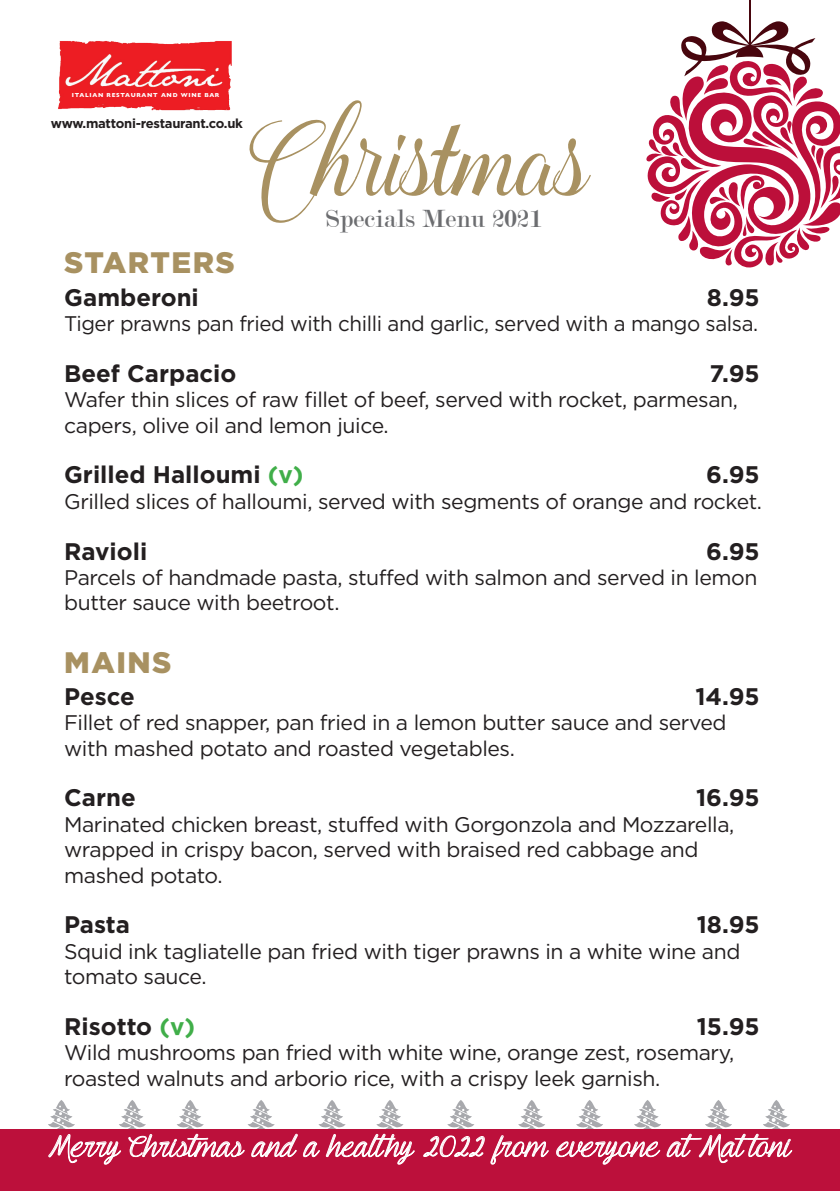
<style>
.page{position:relative;width:840px;height:1191px;background:#fff}
.page>*{position:absolute;margin:0;border:0;box-sizing:border-box;transform-origin:0 0}
.t1{font:108.6px "Maphylla";color:#a89161}
.t2{font:50.8px "Merry Christmas Flake";color:#a8a9ad}
.t3{font:29.6px "Mf Young&Beautiful";letter-spacing:.015em;color:#fff}
.t4{font:900 29.6px "Gotham";letter-spacing:.05em;color:#a89161}
.t5{font:26.8px "Modern";letter-spacing:.01em;color:#6c6d70}
.t6{font:700 24px "Gotham";color:#231f20}
.t7{font:21.2px/25.4px "Gotham";letter-spacing:-.02em;color:#231f20}
.t8{font:700 13px "Gotham";letter-spacing:-.02em;color:#231f20}
.t9{font:700 5.8px "Gill Sans";letter-spacing:.12em;color:#fff}
.s1{color:#40ae49}
</style>
<div class="page">
<div style="left:0;top:1129px;width:839px;height:62px;background:#bc103b"></div>
<svg style="left:48px;top:1134px;width:73px;height:30px"></svg>
<svg style="left:128px;top:1133px;width:117px;height:25px"></svg>
<svg style="left:251px;top:1133px;width:69px;height:24px"></svg>
<svg style="left:326px;top:1133px;width:88px;height:31px"></svg>
<svg style="left:423px;top:1135px;width:61px;height:22px"></svg>
<svg style="left:490px;top:1135px;width:58px;height:30px"></svg>
<svg style="left:556px;top:1141px;width:104px;height:23px"></svg>
<svg style="left:666px;top:1133px;width:125px;height:31px"></svg>
<hr style="left:748px;top:0;width:2px;height:52px;background:#48060e">
<svg style="left:646px;top:21px;width:193px;height:247px"></svg>
<img style="left:58px;top:41px;width:174px;height:70px">
<p class="t9" style="left:72px;top:91px;width:149px">ITALIAN RESTAURANT AND WINE BAR</p>
<p class="t8" style="left:51px;top:116px;width:194px">www.mattoni-restaurant.co.uk</p>
<h1 class="t1" style="left:249px;top:95px;width:341px">Christmas</h1>
<p class="t5" style="left:326px;top:205px;width:217px">Specials Menu 2021</p>
<h3 class="t4" style="left:64px;top:246px;width:172px">STARTERS</h3>
<p class="t6" style="left:64px;top:283px;width:136px">Gamberoni</p>
<p class="t6" style="left:706px;top:283px;width:54px">8.95</p>
<p class="t7" style="left:64px;top:311px;width:695px">Tiger prawns pan fried with chilli and garlic, served with a mango salsa.</p>
<p class="t6" style="left:64px;top:359px;width:174px">Beef Carpacio</p>
<p class="t6" style="left:709px;top:359px;width:52px">7.95</p>
<p class="t7" style="left:64px;top:387px;width:675px">Wafer thin slices of raw fillet of beef, served with rocket, parmesan, capers, olive oil and lemon juice.</p>
<p class="t6" style="left:64px;top:461px;width:241px">Grilled Halloumi <span class="s1">(v)</span></p>
<p class="t6" style="left:705px;top:461px;width:55px">6.95</p>
<p class="t7" style="left:64px;top:488px;width:699px">Grilled slices of halloumi, served with segments of orange and rocket.</p>
<p class="t6" style="left:64px;top:537px;width:85px">Ravioli</p>
<p class="t6" style="left:705px;top:537px;width:55px">6.95</p>
<p class="t7" style="left:64px;top:564px;width:694px">Parcels of handmade pasta, stuffed with salmon and served in lemon butter sauce with beetroot.</p>
<h3 class="t4" style="left:64px;top:645px;width:109px">MAINS</h3>
<p class="t6" style="left:64px;top:682px;width:72px">Pesce</p>
<p class="t6" style="left:695px;top:682px;width:66px">14.95</p>
<p class="t7" style="left:64px;top:710px;width:663px">Fillet of red snapper, pan fried in a lemon butter sauce and served with mashed potato and roasted vegetables.</p>
<p class="t6" style="left:64px;top:784px;width:73px">Carne</p>
<p class="t6" style="left:695px;top:784px;width:65px">16.95</p>
<p class="t7" style="left:64px;top:811px;width:671px">Marinated chicken breast, stuffed with Gorgonzola and Mozzarella, wrapped in crispy bacon, served with braised red cabbage and mashed potato.</p>
<p class="t6" style="left:64px;top:911px;width:67px">Pasta</p>
<p class="t6" style="left:696px;top:911px;width:64px">18.95</p>
<p class="t7" style="left:64px;top:938px;width:677px">Squid ink tagliatelle pan fried with tiger prawns in a white wine and tomato sauce.</p>
<p class="t6" style="left:64px;top:1012px;width:132px">Risotto <span class="s1">(v)</span></p>
<p class="t6" style="left:696px;top:1012px;width:64px">15.95</p>
<p class="t7" style="left:64px;top:1039px;width:671px">Wild mushrooms pan fried with white wine, orange zest, rosemary, roasted walnuts and arborio rice, with a crispy leek garnish.</p>
<h2 class="t2" style="left:47px;top:1081px;width:748px">1 1 1 1 1 1 1 1 1 1 1 1</h2>
<h3 class="t3" style="left:49px;top:1130px;width:743px">Merry Christmas and a healthy 2022 from everyone at Mat toni</h3>
</div>
